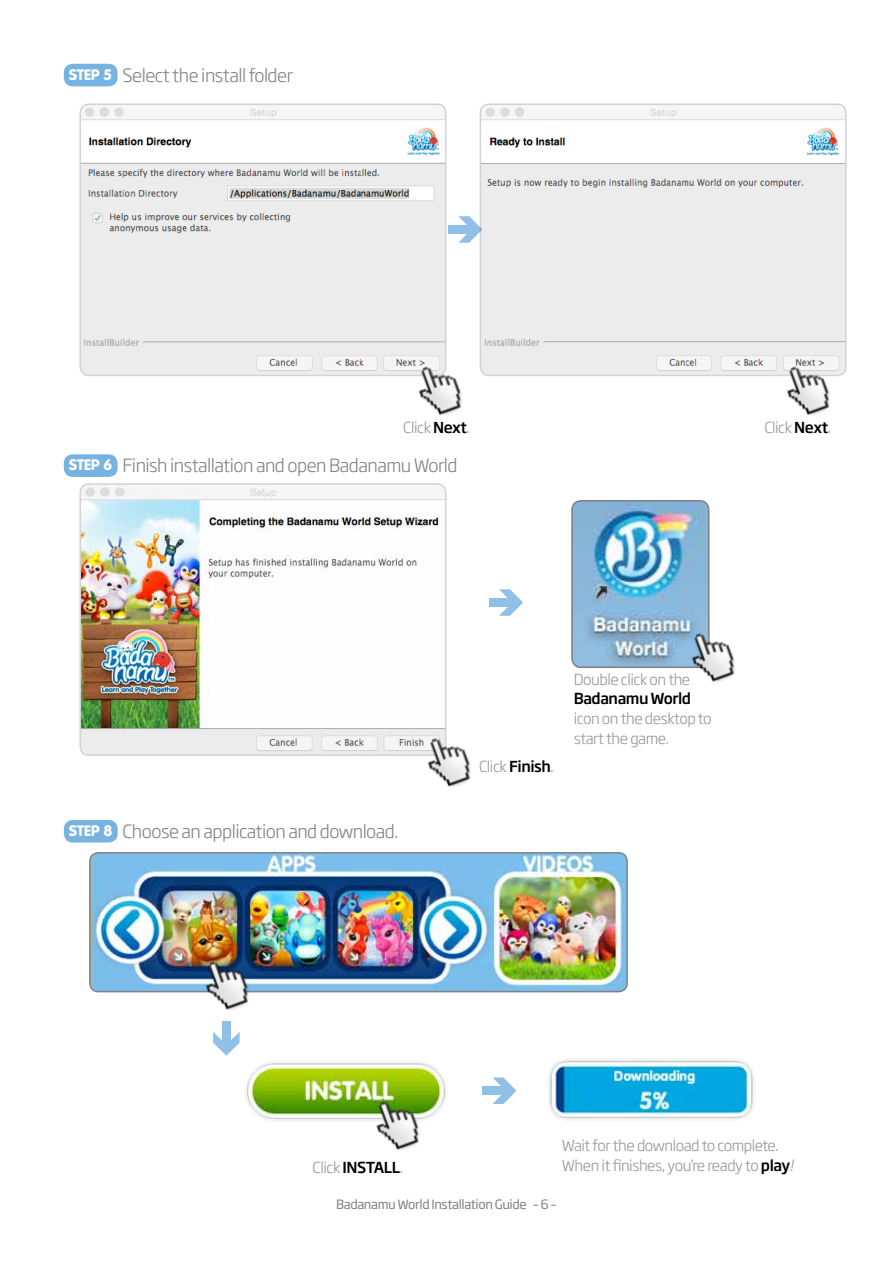
<style>
.page{position:relative;width:893px;height:1263px;background:#fff}
.page>*{position:absolute;margin:0;border:0;box-sizing:border-box;transform-origin:0 0}
.t1{font:300 18px "Soho Gothic Pro";letter-spacing:-.03em;color:#808285}
.t2{font:300 15px/19.8px "Soho Gothic Pro";letter-spacing:-.03em;color:#939598}
.t3{font:500 15px "Soho Gothic Pro";letter-spacing:-.03em;color:#000}
.t4{font:12.75px "Soho Gothic Pro";letter-spacing:-.03em;color:#808285}
.s1{font-family:"VAG Rounded Std";font-weight:900;font-size:15px;color:#fff}
.s2{font-weight:500;color:#000}
.s3{color:#808285}
.s4{font-weight:300;color:#939598}
.s5{font-weight:300;color:#808285}
.s6{font-style:italic}
</style>
<div class="page">
<img style="left:81px;top:104px;width:364px;height:271px">
<div style="left:80px;top:104px;width:366px;height:272px;border:2px solid #d1d3d4;border-radius:9px"></div>
<img style="left:480px;top:105px;width:364px;height:270px">
<div style="left:480px;top:104px;width:367px;height:272px;border:2px solid #d1d3d4;border-radius:9px"></div>
<img style="left:80px;top:484px;width:366px;height:271px">
<div style="left:80px;top:483px;width:366px;height:273px;border:2px solid #d1d3d4;border-radius:9px"></div>
<div style="left:64px;top:64px;width:54px;height:22px;background:#77b3e1;border-radius:9px"></div>
<img style="left:397px;top:351px;width:85px;height:64px">
<img style="left:765px;top:351px;width:82px;height:64px">
<div style="left:448px;top:225px;width:24px;height:9px;background:#90c0e7"></div>
<svg style="left:458px;top:216px;width:24px;height:27px"></svg>
<div style="left:489px;top:598px;width:24px;height:9px;background:#90c0e7"></div>
<svg style="left:499px;top:589px;width:24px;height:27px"></svg>
<div style="left:64px;top:454px;width:54px;height:23px;background:#77b3e1;border-radius:9px"></div>
<img style="left:406px;top:722px;width:65px;height:65px">
<img style="left:574px;top:501px;width:135px;height:164px">
<div style="left:571px;top:500px;width:138px;height:168px;border:2px solid #808285;border-radius:9px"></div>
<img style="left:670px;top:618px;width:65px;height:64px">
<div style="left:64px;top:820px;width:54px;height:22px;background:#77b3e1;border-radius:9px"></div>
<img style="left:90px;top:853px;width:537px;height:139px">
<div style="left:89px;top:852px;width:539px;height:140px;border:2px solid #808285;border-radius:9px"></div>
<img style="left:184px;top:945px;width:85px;height:65px">
<div style="left:222px;top:1021px;width:9px;height:25px;background:#90c0e7"></div>
<svg style="left:213px;top:1032px;width:27px;height:24px"></svg>
<img style="left:246px;top:1062px;width:200px;height:59px">
<img style="left:355px;top:1086px;width:84px;height:64px">
<div style="left:482px;top:1086px;width:25px;height:9px;background:#90c0e7"></div>
<svg style="left:492px;top:1077px;width:24px;height:27px"></svg>
<img style="left:549px;top:1059px;width:205px;height:61px">
<p class="t1" style="left:69px;top:61px;width:226px"><span class="s1">STEP 5</span> Select the install folder</p>
<p class="t2" style="left:403px;top:417px;width:68px">Click <span class="s2">Next</span><span class="s3">.</span></p>
<p class="t2" style="left:764px;top:417px;width:68px">Click <span class="s2">Next</span><span class="s3">.</span></p>
<p class="t1" style="left:69px;top:452px;width:390px"><span class="s1">STEP 6</span> Finish installation and open Badanamu World</p>
<p class="t1" style="left:69px;top:817px;width:331px"><span class="s1">STEP 8</span> Choose an application and download.</p>
<p class="t3" style="left:479px;top:755px;width:76px"><span class="s4">Click</span> Finish<span class="s5">.</span></p>
<p class="t2" style="left:574px;top:668px;width:118px">Double click on the</p>
<p class="t3" style="left:574px;top:687px;width:119px">Badanamu World</p>
<p class="t2" style="left:574px;top:708px;width:139px">icon on the desktop to start the game.</p>
<p class="t3" style="left:313px;top:1156px;width:92px"><span class="s4">Click</span> INSTALL<span class="s4">.</span></p>
<p class="t2" style="left:562px;top:1134px;width:233px">Wait for the download to complete.<br>When it finishes, you’re ready to <span class="s2">play</span><span class="s6">!</span></p>
<p class="t4" style="left:336px;top:1194px;width:222px">Badanamu World Installation Guide – 6 –</p>
</div>
